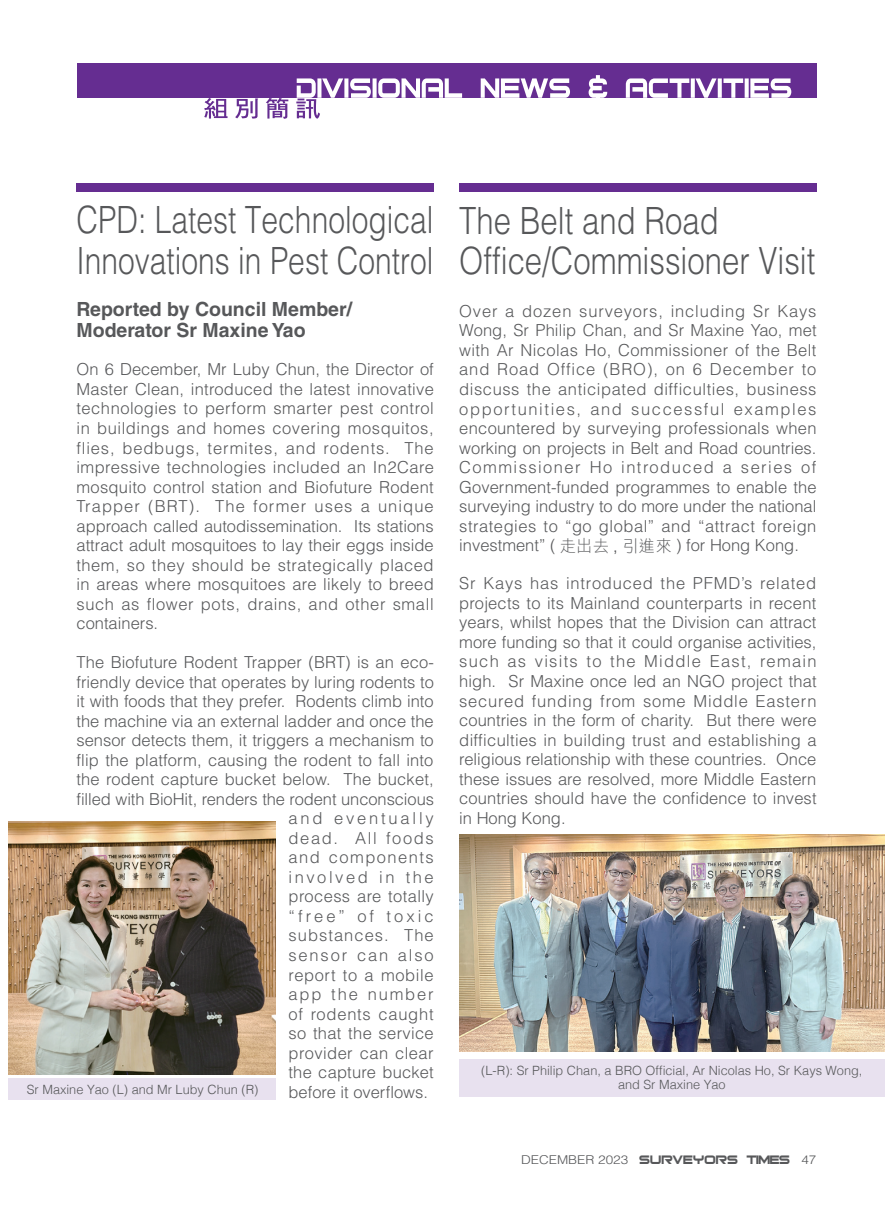
<style>
.page{position:relative;width:893px;height:1217px;background:#fff}
.page>*{position:absolute;margin:0;border:0;box-sizing:border-box;transform-origin:0 0}
.t1{font:300 37.5px/40.5px "Helvetica LT Std";color:#57585a;scale:.8 1}
.t2{font:300 37.5px/40.5px "Helvetica LT Std";color:#57585a;scale:.83 1}
.t3{font:700 19.5px/21px "Helvetica LT Std";color:#57585a}
.t4{font:300 16.5px/19.5px "Helvetica LT Std";letter-spacing:.01em;color:#57585a;text-align:justify}
.t5{font:300 12.75px/13.5px "Helvetica";color:#57585a;text-align:center}
.t6{font:300 12.15px "Helvetica LT Std";color:#57585a;scale:1.11 1}
.s1{font-family:"M Hei HK"}
.s2{font-family:"Bitsumishi";font-weight:400;font-size:16.5px}
</style>
<div class="page">
<div style="left:77px;top:64px;width:739px;height:34px;background:#652d91"></div>
<svg style="left:204px;top:75px;width:587px;height:44px"></svg>
<div style="left:459px;top:183px;width:357px;height:8px;background:#652d91"></div>
<img style="left:459px;top:834px;width:425px;height:217px">
<div style="left:459px;top:1059px;width:425px;height:37px;background:#e8e1ef"></div>
<div style="left:77px;top:183px;width:357px;height:8px;background:#652d91"></div>
<img style="left:9px;top:821px;width:267px;height:252px">
<div style="left:9px;top:1078px;width:267px;height:21px;background:#e8e1ef"></div>
<h1 class="t1" style="left:77px;top:199px;width:448px">CPD: Latest Technological<br>Innovations in Pest Control</h1>
<p class="t3" style="left:77px;top:299px;width:277px">Reported by Council Member/<br>Moderator Sr Maxine Yao</p>
<p class="t4" style="left:77px;top:359px;width:359px">On 6 December, Mr Luby Chun, the Director of Master Clean, introduced the latest innovative technologies to perform smarter pest control in buildings and homes covering mosquitos, flies, bedbugs, termites, and rodents. The impressive technologies included an In2Care mosquito control station and Biofuture Rodent Trapper (BRT). The former uses a unique approach called autodissemination. Its stations attract adult mosquitoes to lay their eggs inside them, so they should be strategically placed in areas where mosquitoes are likely to breed such as flower pots, drains, and other small containers.</p>
<p class="t4" style="left:77px;top:652px;width:359px;text-align:right">The Biofuture Rodent Trapper (BRT) is an eco&shy;friendly device that operates by luring rodents to it with foods that they prefer. Rodents climb into the machine via an external ladder and once the sensor detects them, it triggers a mechanism to flip the platform, causing the rodent to fall into the rodent capture bucket below. The bucket, filled with BioHit, renders the rodent unconscious and eventually<br>dead. All foods<br>and components<br>involved in the<br>process are totally<br>“free” of toxic<br>substances. The<br>sensor can also<br>report to a mobile<br>app the number<br>of rodents caught<br>so that the service<br>provider can clear<br>the capture bucket</p>
<p class="t5" style="left:27px;top:1081px;width:233px">Sr Maxine Yao (L) and Mr Luby Chun (R)</p>
<p class="t4" style="left:289px;top:1081px;width:141px">before it overflows.</p>
<h1 class="t2" style="left:459px;top:200px;width:431px">The Belt and Road<br>Office/Commissioner Visit</h1>
<p class="t4" style="left:459px;top:301px;width:359px">Over a dozen surveyors, including Sr Kays Wong, Sr Philip Chan, and Sr Maxine Yao, met with Ar Nicolas Ho, Commissioner of the Belt and Road Office (BRO), on 6 December to discuss the anticipated difficulties, business opportunities, and successful examples encountered by surveying professionals when working on projects in Belt and Road countries.<br>Commissioner Ho introduced a series of Government-funded programmes to enable the surveying industry to do more under the national strategies to “go global” and “attract foreign investment” ( <span class="s1">走出去 , 引進來</span> ) for Hong Kong.</p>
<p class="t4" style="left:459px;top:573px;width:359px">Sr Kays has introduced the PFMD’s related projects to its Mainland counterparts in recent years, whilst hopes that the Division can attract more funding so that it could organise activities, such as visits to the Middle East, remain high. Sr Maxine once led an NGO project that secured funding from some Middle Eastern countries in the form of charity. But there were difficulties in building trust and establishing a religious relationship with these countries. Once these issues are resolved, more Middle Eastern countries should have the confidence to invest in Hong Kong.</p>
<p class="t5" style="left:481px;top:1062px;width:383px">(L-R): Sr Philip Chan, a BRO Official, Ar Nicolas Ho, Sr Kays Wong, and Sr Maxine Yao</p>
<p class="t6" style="left:521px;top:1151px;width:268px">DECEMBER 2023 <span class="s2">SURVEYORS TIMES</span> 47</p>
</div>
